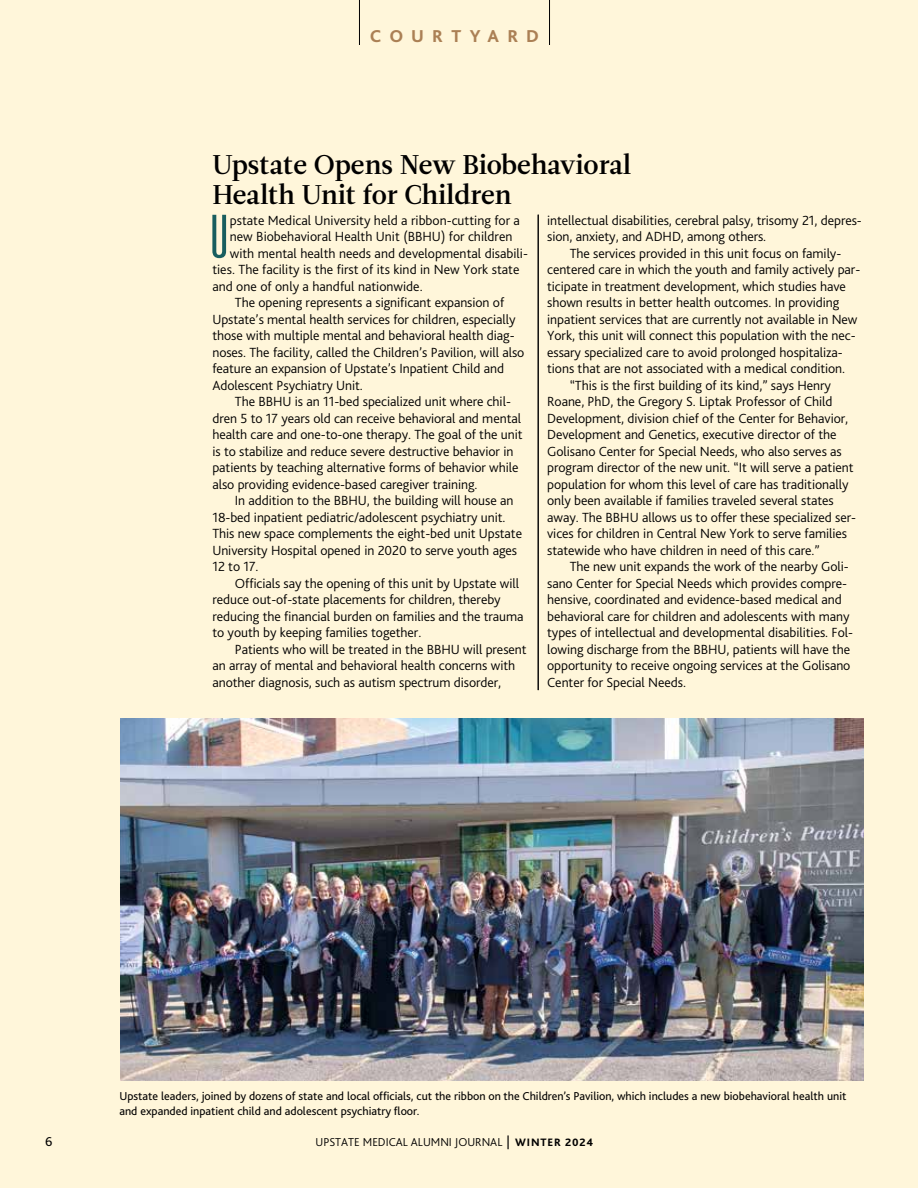
<style>
.page{position:relative;width:918px;height:1188px;background:#fff6da}
.page>*{position:absolute;margin:0;border:0;box-sizing:border-box;transform-origin:0 0}
.t1{font:59.55px "Univers LT Pro Light Ult Cond";color:#185e5f}
.t2{font:27px/30px "Leitura Roman 3";color:#000}
.t3{font:800 18px "Bliss 2";letter-spacing:.46em;color:#ab8055}
.t4{font:300 13.8px/16.5px "Bliss 2";letter-spacing:-.005em;color:#000}
.t5{font:13.5px "Bliss 2";color:#000}
.t6{font:12px/15px "Bliss 2";color:#000}
.t7{font:300 12px "Bliss 2";color:#000}
.s1{font-weight:400;font-size:13.5px}
.s2{font-weight:800;font-size:11.25px}
</style>
<div class="page">
<hr style="left:538px;top:215px;width:1px;height:475px;background:#000">
<img style="left:121px;top:718px;width:743px;height:362px">
<hr style="left:359px;top:0;width:1px;height:45px;background:#000">
<hr style="left:549px;top:0;width:1px;height:45px;background:#000">
<h3 class="t3" style="left:370px;top:25px;width:171px">COURTYARD</h3>
<h2 class="t2" style="left:212px;top:150px;width:420px">Upstate Opens New Biobehavioral<br>Health Unit for Children</h2>
<h1 class="t1" style="left:209px;top:202px;width:21px">U</h1>
<p class="t4" style="left:230px;top:212px;width:292px">pstate Medical University held a ribbon-cutting for a</p>
<p class="t4" style="left:547px;top:212px;width:316px">intellectual disabilities, cerebral palsy, trisomy 21, depres&shy;sion, anxiety, and ADHD, among others.</p>
<p class="t4" style="left:570px;top:245px;width:273px">The services provided in this unit focus on family-</p>
<p class="t4" style="left:547px;top:261px;width:315px">centered care in which the youth and family actively par-</p>
<p class="t4" style="left:547px;top:278px;width:300px">ticipate in treatment development, which studies have</p>
<p class="t4" style="left:547px;top:294px;width:294px">shown results in better health outcomes. In providing</p>
<p class="t4" style="left:547px;top:311px;width:312px">inpatient services that are currently not available in New</p>
<p class="t4" style="left:547px;top:327px;width:310px">York, this unit will connect this population with the nec-</p>
<p class="t4" style="left:547px;top:344px;width:297px">essary specialized care to avoid prolonged hospitaliza-</p>
<p class="t4" style="left:547px;top:360px;width:300px">tions that are not associated with a medical condition.</p>
<p class="t4" style="left:570px;top:377px;width:263px">“This is the first building of its kind,” says Henry</p>
<p class="t4" style="left:547px;top:393px;width:287px">Roane, PhD, the Gregory S. Liptak Professor of Child</p>
<p class="t4" style="left:547px;top:410px;width:303px">Development, division chief of the Center for Behavior,</p>
<p class="t4" style="left:547px;top:426px;width:291px">Development and Genetics, executive director of the</p>
<p class="t4" style="left:547px;top:443px;width:296px">Golisano Center for Special Needs, who also serves as</p>
<p class="t4" style="left:547px;top:459px;width:308px">program director of the new unit. “It will serve a patient</p>
<p class="t4" style="left:547px;top:476px;width:303px">population for whom this level of care has traditionally</p>
<p class="t4" style="left:547px;top:492px;width:288px">only been available if families traveled several states</p>
<p class="t4" style="left:547px;top:509px;width:310px">away. The BBHU allows us to offer these specialized ser-</p>
<p class="t4" style="left:547px;top:525px;width:301px">vices for children in Central New York to serve families</p>
<p class="t4" style="left:547px;top:541px;width:274px">statewide who have children in need of this care.”</p>
<p class="t4" style="left:570px;top:558px;width:281px">The new unit expands the work of the nearby Goli-</p>
<p class="t4" style="left:547px;top:574px;width:301px">sano Center for Special Needs which provides compre-</p>
<p class="t4" style="left:547px;top:591px;width:296px">hensive, coordinated and evidence-based medical and</p>
<p class="t4" style="left:547px;top:607px;width:304px">behavioral care for children and adolescents with many</p>
<p class="t4" style="left:547px;top:624px;width:307px">types of intellectual and developmental disabilities. Fol-</p>
<p class="t4" style="left:547px;top:640px;width:305px">lowing discharge from the BBHU, patients will have the</p>
<p class="t4" style="left:547px;top:657px;width:305px">opportunity to receive ongoing services at the Golisano</p>
<p class="t4" style="left:547px;top:673px;width:140px">Center for Special Needs.</p>
<p class="t4" style="left:230px;top:228px;width:284px">new Biobehavioral Health Unit (BBHU) for children</p>
<p class="t4" style="left:230px;top:245px;width:300px">with mental health needs and developmental disabili-</p>
<p class="t4" style="left:212px;top:261px;width:309px">ties. The facility is the first of its kind in New York state</p>
<p class="t4" style="left:212px;top:278px;width:212px">and one of only a handful nationwide.</p>
<p class="t4" style="left:235px;top:294px;width:271px">The opening represents a significant expansion of</p>
<p class="t4" style="left:212px;top:311px;width:305px">Upstate’s mental health services for children, especially</p>
<p class="t4" style="left:212px;top:327px;width:304px">those with multiple mental and behavioral health diag-</p>
<p class="t4" style="left:212px;top:344px;width:314px">noses. The facility, called the Children’s Pavilion, will also</p>
<p class="t4" style="left:212px;top:360px;width:293px">feature an expansion of Upstate’s Inpatient Child and</p>
<p class="t4" style="left:212px;top:377px;width:152px">Adolescent Psychiatry Unit.</p>
<p class="t4" style="left:235px;top:393px;width:278px">The BBHU is an 11-bed specialized unit where chil-</p>
<p class="t4" style="left:212px;top:410px;width:310px">dren 5 to 17 years old can receive behavioral and mental</p>
<p class="t4" style="left:212px;top:426px;width:312px">health care and one-to-one therapy. The goal of the unit</p>
<p class="t4" style="left:212px;top:443px;width:303px">is to stabilize and reduce severe destructive behavior in</p>
<p class="t4" style="left:212px;top:459px;width:308px">patients by teaching alternative forms of behavior while</p>
<p class="t4" style="left:212px;top:476px;width:267px">also providing evidence-based caregiver training.</p>
<p class="t4" style="left:235px;top:492px;width:280px">In addition to the BBHU, the building will house an</p>
<p class="t4" style="left:212px;top:509px;width:295px">18-bed inpatient pediatric/adolescent psychiatry unit.</p>
<p class="t4" style="left:212px;top:525px;width:311px">This new space complements the eight-bed unit Upstate</p>
<p class="t4" style="left:212px;top:542px;width:306px">University Hospital opened in 2020 to serve youth ages</p>
<p class="t4" style="left:212px;top:558px;width:48px">12 to 17.</p>
<p class="t4" style="left:235px;top:575px;width:286px">Officials say the opening of this unit by Upstate will</p>
<p class="t4" style="left:212px;top:591px;width:290px">reduce out-of-state placements for children, thereby</p>
<p class="t4" style="left:212px;top:608px;width:313px">reducing the financial burden on families and the trauma</p>
<p class="t4" style="left:212px;top:624px;width:210px">to youth by keeping families together.</p>
<p class="t4" style="left:235px;top:641px;width:293px">Patients who will be treated in the BBHU will present</p>
<p class="t4" style="left:212px;top:657px;width:304px">an array of mental and behavioral health concerns with</p>
<p class="t4" style="left:212px;top:674px;width:290px">another diagnosis, such as autism spectrum disorder,</p>
<p class="t6" style="left:119px;top:1088px;width:729px">Upstate leaders, joined by dozens of state and local officials, cut the ribbon on the Children’s Pavilion, which includes a new biobehavioral health unit and expanded inpatient child and adolescent psychiatry floor.</p>
<p class="t5" style="left:45px;top:1133px;width:9px">6</p>
<p class="t7" style="left:316px;top:1135px;width:279px">UPSTATE MEDICAL ALUMNI JOURNAL <span class="s1">|</span> <span class="s2">WINTER 2024</span></p>
</div>
